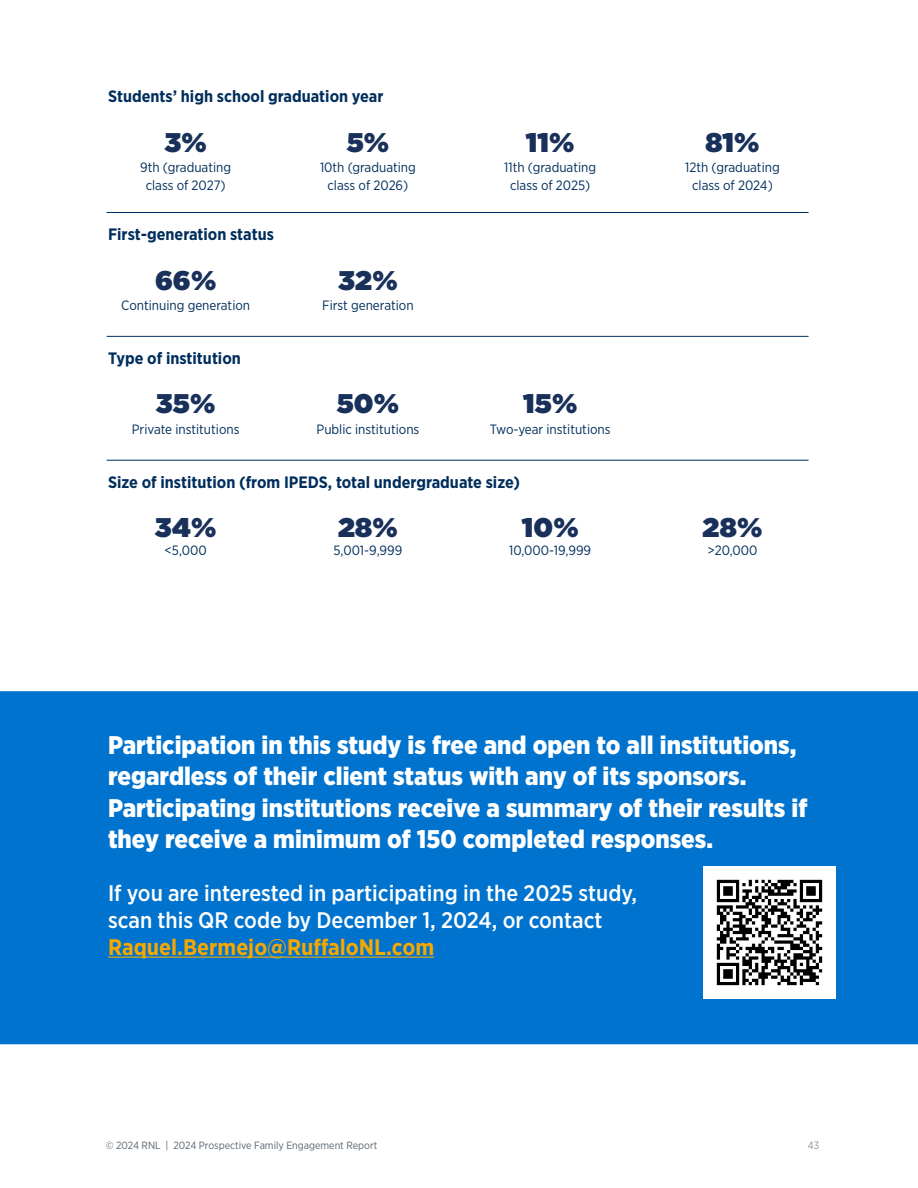
<style>
.page{position:relative;width:918px;height:1188px;background:#fff}
.page>*{position:absolute;margin:0;border:0;box-sizing:border-box;transform-origin:0 0}
.t1{font:900 27px "Gotham";letter-spacing:.01em;color:#19305b}
.t2{font:900 25.5px/31.5px "Gotham Narrow";color:#fff}
.Most_List{font:500 22.5px/27px "Gotham Narrow";color:#fff}
.Most_List-2{font:700 22.5px "Gotham Narrow";color:#f6a800}
.Numbered_List{font:700 16.5px "Gotham Narrow";color:#002e5c}
.t3{font:13.5px/18px "Gotham Narrow";color:#002e5c;text-align:center}
.t4{font:10.5px "Gotham Narrow";color:#5a6670}
.t5{font:300 10.5px "Gotham Narrow";color:#5a6670}
</style>
<div class="page">
<hr style="left:107px;top:212px;width:702px;height:1px;background:#002e5c">
<hr style="left:107px;top:336px;width:702px;height:1px;background:#002e5c">
<hr style="left:107px;top:460px;width:702px;height:1px;background:#002e5c">
<div style="left:0;top:691px;width:918px;height:353px;background:#0073ce"></div>
<hr style="left:108px;top:957px;width:326px;height:1px;background:#f6a800">
<img style="left:704px;top:867px;width:132px;height:132px">
<p class="Numbered_List" style="left:108px;top:86px;width:277px">Students’ high school graduation year</p>
<p class="t1" style="left:165px;top:123px;width:44px">3%</p>
<p class="t3" style="left:140px;top:158px;width:92px">9th (graduating class of 2027)</p>
<p class="Numbered_List" style="left:108px;top:224px;width:167px">First-generation status</p>
<p class="t1" style="left:155px;top:261px;width:63px">66%</p>
<p class="t3" style="left:121px;top:296px;width:130px">Continuing generation</p>
<p class="Numbered_List" style="left:108px;top:347px;width:134px">Type of institution</p>
<p class="t1" style="left:156px;top:384px;width:61px">35%</p>
<p class="t3" style="left:132px;top:420px;width:109px">Private institutions</p>
<p class="t1" style="left:347px;top:123px;width:44px">5%</p>
<p class="t3" style="left:320px;top:158px;width:97px">10th (graduating class of 2026)</p>
<p class="t1" style="left:338px;top:261px;width:61px">32%</p>
<p class="t3" style="left:322px;top:296px;width:93px">First generation</p>
<p class="t1" style="left:337px;top:384px;width:64px">50%</p>
<p class="t3" style="left:317px;top:420px;width:104px">Public institutions</p>
<p class="t1" style="left:526px;top:123px;width:50px">11%</p>
<p class="t3" style="left:504px;top:158px;width:93px">11th (graduating class of 2025)</p>
<p class="t1" style="left:523px;top:384px;width:56px">15%</p>
<p class="t3" style="left:490px;top:420px;width:122px">Two-year institutions</p>
<p class="Numbered_List" style="left:108px;top:471px;width:414px">Size of institution (from IPEDS, total undergraduate size)</p>
<p class="t1" style="left:155px;top:508px;width:63px">34%</p>
<p class="t3" style="left:165px;top:541px;width:44px">&lt;5,000</p>
<p class="t1" style="left:338px;top:508px;width:61px">28%</p>
<p class="t3" style="left:334px;top:541px;width:70px">5,001-9,999</p>
<p class="t1" style="left:522px;top:508px;width:58px">10%</p>
<p class="t3" style="left:509px;top:541px;width:84px">10,000-19,999</p>
<p class="t1" style="left:705px;top:123px;width:56px">81%</p>
<p class="t3" style="left:685px;top:158px;width:96px">12th (graduating class of 2024)</p>
<p class="t1" style="left:703px;top:508px;width:61px">28%</p>
<p class="t3" style="left:707px;top:541px;width:52px">&gt;20,000</p>
<p class="t2" style="left:108px;top:729px;width:701px">Participation in this study is free and open to all institutions, regardless of their client status with any of its sponsors.<br>Participating institutions receive a summary of their results if they receive a minimum of 150 completed responses.</p>
<p class="Most_List" style="left:108px;top:879px;width:531px">If you are interested in participating in the 2025 study, scan this QR code by December 1, 2024, or contact</p>
<p class="Most_List-2" style="left:108px;top:933px;width:328px">Raquel.Bermejo@RuffaloNL.com</p>
<p class="t4" style="left:106px;top:1139px;width:273px">© 2024 RNL | 2024 Prospective Family Engagement Report</p>
<p class="t5" style="left:808px;top:1139px;width:13px">43</p>
</div>
